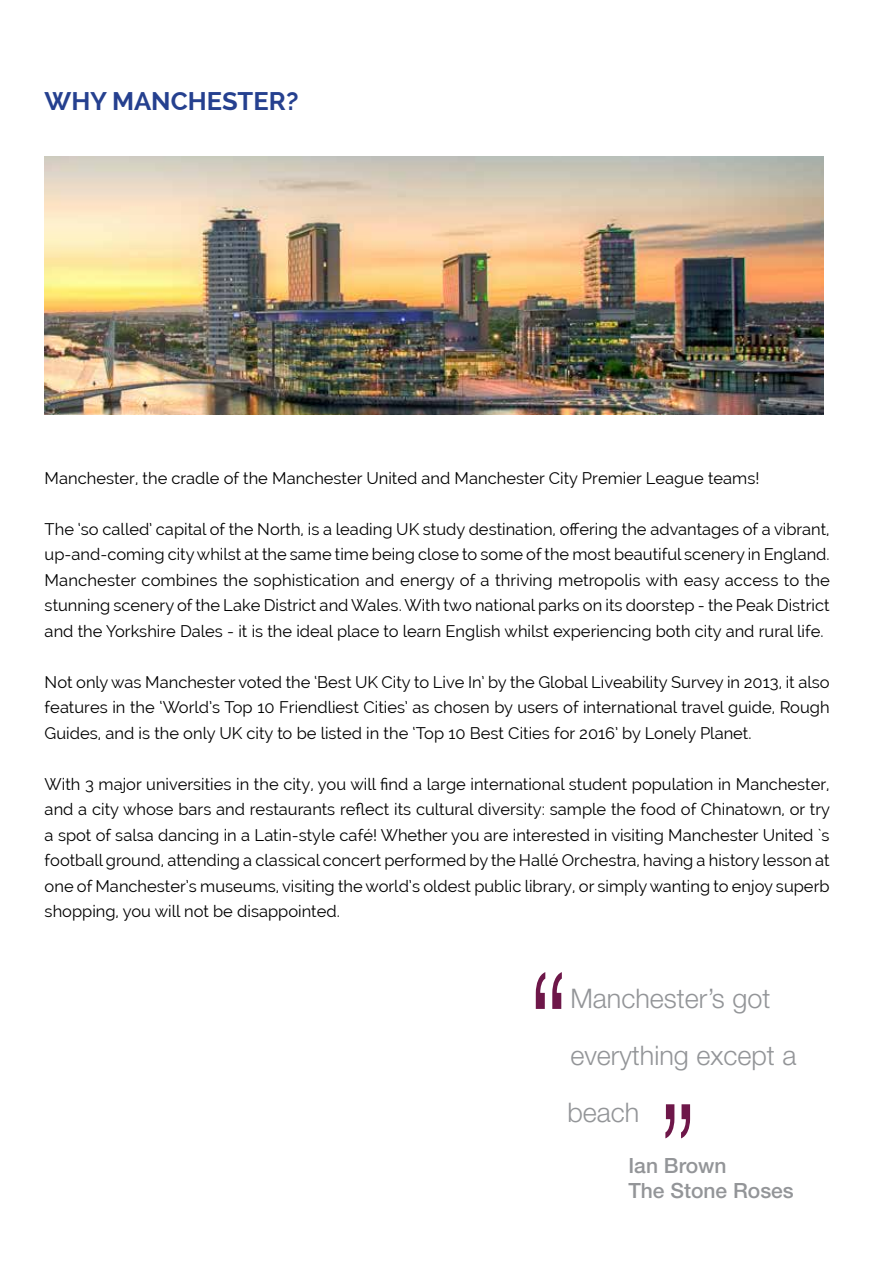
<style>
.page{position:relative;width:893px;height:1263px;background:#fff}
.page>*{position:absolute;margin:0;border:0;box-sizing:border-box;transform-origin:0 0}
.t1{font:300 27px/57px "Helvetica Neue LT Std";color:#939598}
.t2{font:700 25.5px "Raleway";color:#25408f}
.t3{font:500 21px/25.2px "Helvetica Neue LT Std";color:#939598}
.t4{font:16.5px/25.5px "Raleway";color:#000;text-align:justify}
</style>
<div class="page">
<img style="left:45px;top:156px;width:778px;height:258px">
<svg style="left:536px;top:972px;width:26px;height:37px"></svg>
<svg style="left:665px;top:1104px;width:25px;height:34px"></svg>
<h2 class="t2" style="left:45px;top:87px;width:86px">WHY MANCHESTER</h2>
<h2 class="t2" style="left:286px;top:87px;width:14px">?</h2>
<p class="t4" style="left:45px;top:465px;width:716px">Manchester, the cradle of the Manchester United and Manchester City Premier League teams!</p>
<p class="t4" style="left:45px;top:516px;width:787px">The ‘so called’ capital of the North, is a leading UK study destination, offering the advantages of a vibrant, up-and-coming city whilst at the same time being close to some of the most beautiful scenery in England.<br>Manchester combines the sophistication and energy of a thriving metropolis with easy access to the stunning scenery of the Lake District and Wales. With two national parks on its doorstep - the Peak District and the Yorkshire Dales - it is the ideal place to learn English whilst experiencing both city and rural life.</p>
<p class="t4" style="left:45px;top:669px;width:786px">N ot only was Manchester voted the ‘Best UK City to Live I n’ by the Global Liveability Survey in 2013, it also features in the ‘World’s Top 10 Friendliest Cities’ as chosen by users of international travel guide, Rough Guides, and is the only UK city to be listed in the ‘Top 10 Best Cities for 2016’ by Lonely Planet.</p>
<p class="t4" style="left:45px;top:771px;width:787px">With 3 major universities in the city, you will find a large international student population in Manchester, and a city whose bars and restaurants reflect its cultural diversity: sample the food of Chinatown, or try a spot of salsa dancing in a Latin-style café! Whether you are interested in visiting Manchester United `s football ground, attending a classical concert performed by the H allé Orchestra, having a history lesson at one of Manchester’s museums, visiting the world’s oldest public library, or simply wanting to enjoy superb shopping, you will not be disappointed.</p>
<h1 class="t1" style="left:567px;top:970px;width:231px">Manchester’s got everything except a beach</h1>
<p class="t3" style="left:628px;top:1153px;width:167px">Ian Brown<br>The Stone Roses</p>
</div>
